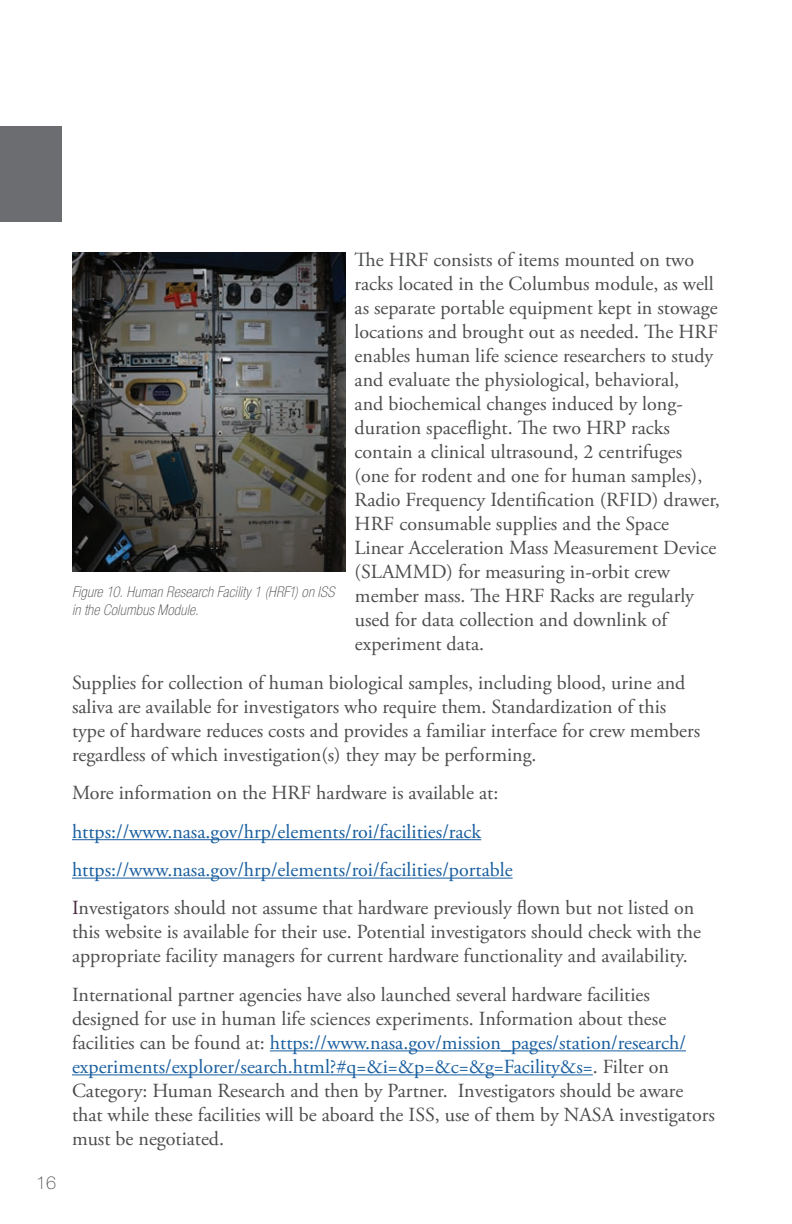
<style>
.page{position:relative;width:792px;height:1224px;background:#fff}
.page>*{position:absolute;margin:0;border:0;box-sizing:border-box;transform-origin:0 0}
._04_Body_Text{font:20px/24px "Adobe Garamond Pro";color:#4b4c4d}
._04_Body_Text-2{font:20px "Adobe Garamond Pro";color:#175d9e}
.t1{font:100 18px "Helvetica Neue LT Std";color:#4b4c4d}
._07_Caption__Gray{font:italic 100 condensed 14.8px/18px "Helvetica Neue LT Std";letter-spacing:.015em;color:#4b4c4d}
.s1{color:#4a2a3f}
.s2{color:#175d9e}
</style>
<div class="page">
<div style="left:0;top:126px;width:61px;height:96px;background:#6c6d70"></div>
<hr style="left:72px;top:839px;width:409px;height:1px;background:#175d9e">
<hr style="left:72px;top:878px;width:441px;height:1px;background:#175d9e">
<hr style="left:270px;top:1050px;width:416px;height:1px;background:#175d9e">
<hr style="left:72px;top:1074px;width:521px;height:1px;background:#175d9e">
<img style="left:72px;top:252px;width:274px;height:320px">
<p class="t1" style="left:36px;top:1172px;width:22px">16</p>
<p class="_07_Caption__Gray" style="left:72px;top:583px;width:264px">Figure 10. Human Research Facility 1 (HRF1) on ISS in the Columbus Module.</p>
<p class="_04_Body_Text" style="left:355px;top:249px;width:367px">The HRF consists of items mounted on two racks located in the Columbus module, as well as separate portable equipment kept in stowage locations and brought out as needed. The HRF enables human life science researchers to study and evaluate the physiological, behavioral,<br>and biochemical changes induced by long&shy;duration spaceflight. The two HRP racks contain a clinical ultrasound, 2 centrifuges (one for rodent and one for human samples), Radio Frequency Identification (RFID) drawer, HRF consumable supplies and the Space Linear Acceleration Mass Measurement Device (SLAMMD) for measuring in-orbit crew member mass. The HRF Racks are regularly used for data collection and downlink of experiment data.</p>
<p class="_04_Body_Text" style="left:72px;top:671px;width:630px">Supplies for collection of human biological samples, including blood, urine and saliva are available for investigators who require them. Standardization of this type of hardware reduces costs and provides a familiar interface for crew members regardless of which investigation(s) they may be performing.</p>
<p class="_04_Body_Text" style="left:72px;top:782px;width:428px">More information on the HRF hardware is available at:</p>
<p class="_04_Body_Text-2" style="left:72px;top:819px;width:411px">https://www.nasa.gov/hrp/elements/roi/facilities/rack</p>
<p class="_04_Body_Text-2" style="left:72px;top:858px;width:442px">https://www.nasa.gov/hrp/elements/roi/facilities/portable</p>
<p class="_04_Body_Text" style="left:72px;top:897px;width:631px"><span class="s1">I</span>nvestigators should not assume that hardware previously flown but not listed on this website is available for their use. Potential investigators should check with the appropriate facility managers for current hardware functionality and availability.</p>
<p class="_04_Body_Text" style="left:72px;top:983px;width:644px">International partner agencies have also launched several hardware facilities designed for use in human life sciences experiments. Information about these facilities can be found at: <span class="s2">https://www.nasa.gov/mission_pages/station/research/ experiments/explorer/search.html?#q=&amp;i=&amp;p=&amp;c=&amp;g=Facility&amp;s=</span>. Filter on Category: Human Research and then by Partner. Investigators should be aware that while these facilities will be aboard the ISS, use of them by NASA investigators must be negotiated.</p>
</div>
